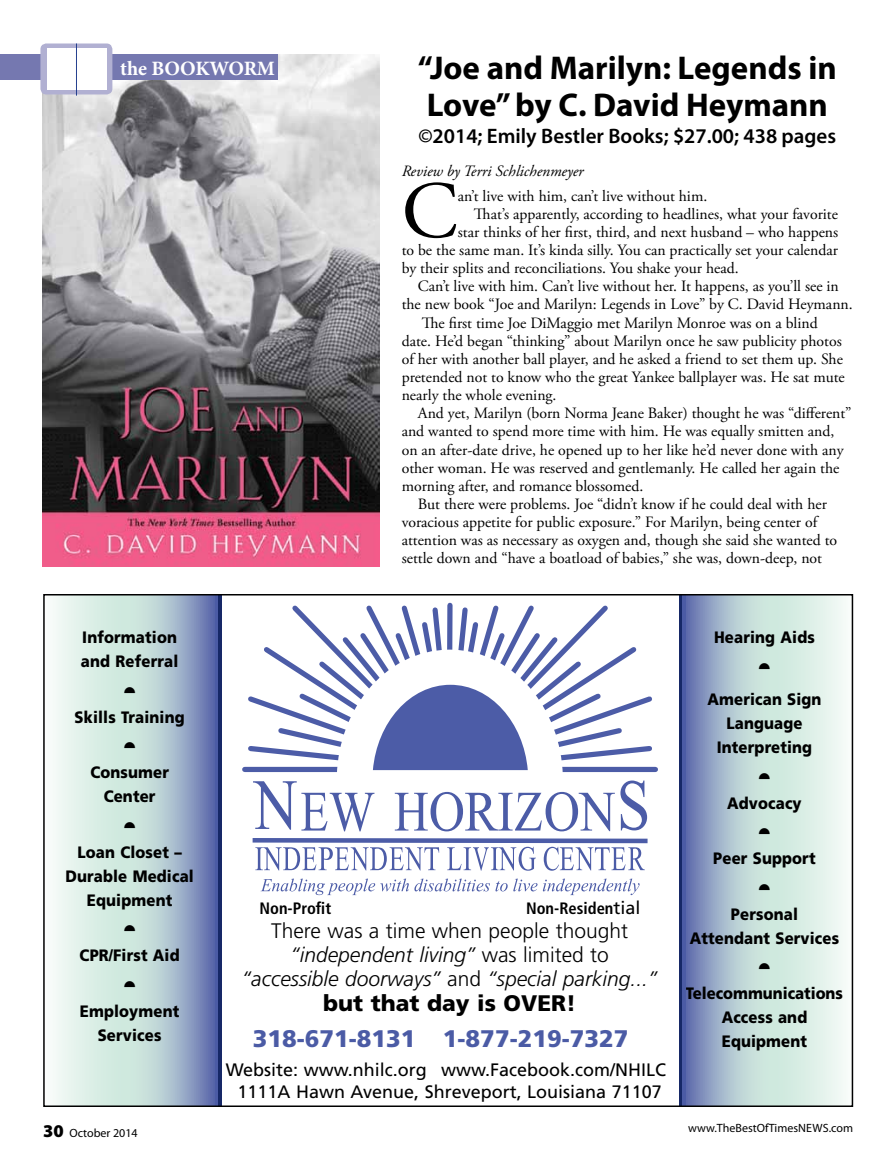
<style>
.page{position:relative;width:891px;height:1161px;background:#fff}
.page>*{position:absolute;margin:0;border:0;box-sizing:border-box;transform-origin:0 0}
.t1{font:80.55px "Adobe Garamond Pro";color:#000}
.t2{font:700 33px/37.5px "Myriad Pro";color:#000}
.t3{font:900 24px "Frutiger LT Std";color:#4b5ba5}
.t4{font:900 22.5px "Frutiger LT Std";color:#000}
.t5{font:italic 300 21px/24px "Frutiger LT Std";color:#000;text-align:center}
.t6{font:600 21px "Myriad Pro";color:#000}
.t7{font:700 20.4px "Minion Pro";letter-spacing:-.01em;color:#fff}
.t8{font:18px/22.5px "Frutiger LT Std";color:#000;text-align:center}
.t9{font:900 16.5px/24px "Frutiger LT Std";letter-spacing:.01em;color:#000;text-align:center;scale:.9 1}
.t10{font:700 condensed 16.5px "Frutiger LT Std";color:#000}
.t11{font:15.75px "Adobe Garamond Pro";color:#000}
.t12{font:italic 15.75px "Adobe Garamond Pro";color:#000}
.t13{font:12px "Myriad Pro";color:#000}
.s1{font-weight:400;font-stretch:normal;font-size:18px}
.s2{font-style:normal}
.s3{font-weight:900;font-size:18px}
</style>
<div class="page">
<img style="left:43px;top:54px;width:336px;height:513px">
<svg style="left:261px;top:879px;width:229px;height:16px"></svg>
<svg style="left:496px;top:879px;width:144px;height:16px"></svg>
<svg style="left:242px;top:603px;width:416px;height:170px"></svg>
<svg style="left:337px;top:650px;width:226px;height:123px"></svg>
<svg style="left:252px;top:781px;width:396px;height:90px"></svg>
<svg style="left:55px;top:597px;width:160px;height:507px;background:#c1d4da"></svg>
<svg style="left:686px;top:597px;width:158px;height:507px;background:#bfd2d9"></svg>
<hr style="left:215px;top:594px;width:3px;height:513px;background:#4b5ba5">
<hr style="left:680px;top:594px;width:3px;height:513px;background:#162867">
<hr style="left:218px;top:594px;width:4px;height:513px;background:#162867">
<hr style="left:683px;top:594px;width:3px;height:513px;background:#4b5ba5">
<div style="left:0;top:54px;width:277px;height:26px;background:#7578b0"></div>
<div style="left:40px;top:44px;width:72px;height:50px;background:#b1b0d2;border-radius:6px"></div>
<div style="left:48px;top:48px;width:59px;height:42px;background:#fff"></div>
<hr style="left:76px;top:44px;width:1px;height:52px;background:#25408f">
<svg style="left:124px;top:686px;width:11px;height:7px"></svg>
<svg style="left:124px;top:742px;width:11px;height:6px"></svg>
<svg style="left:124px;top:821px;width:11px;height:7px"></svg>
<svg style="left:124px;top:925px;width:11px;height:6px"></svg>
<svg style="left:124px;top:981px;width:11px;height:6px"></svg>
<svg style="left:759px;top:663px;width:11px;height:6px"></svg>
<svg style="left:759px;top:773px;width:11px;height:6px"></svg>
<svg style="left:759px;top:828px;width:11px;height:6px"></svg>
<svg style="left:759px;top:884px;width:11px;height:6px"></svg>
<svg style="left:759px;top:963px;width:11px;height:6px"></svg>
<p class="t7" style="left:120px;top:54px;width:156px">the BOOKWORM</p>
<p class="t9" style="left:81px;top:625px;width:110px;text-align:left">Information and Referral</p>
<p class="t9" style="left:75px;top:705px;width:124px">Skills Training</p>
<p class="t9" style="left:90px;top:760px;width:89px">Consumer<br>Center</p>
<h2 class="t2" style="left:418px;top:49px;width:420px">“Joe and Marilyn: Legends in<br>Love” by C. David Heymann</h2>
<h3 class="t6" style="left:418px;top:124px;width:419px">©2014; Emily Bestler Books; $27.00; 438 pages</h3>
<p class="t12" style="left:402px;top:161px;width:183px">Review by Terri Schlichenmeyer</p>
<h1 class="t1" style="left:402px;top:163px;width:58px">C</h1>
<p class="t11" style="left:458px;top:186px;width:251px">an’t live with him, can’t live without him.</p>
<p class="t11" style="left:474px;top:204px;width:366px">That’s apparently, according to headlines, what your favorite</p>
<p class="t11" style="left:458px;top:222px;width:382px">star thinks of her first, third, and next husband – who happens</p>
<p class="t11" style="left:402px;top:241px;width:438px">to be the same man. It’s kinda silly. You can practically set your calendar</p>
<p class="t11" style="left:402px;top:259px;width:339px">by their splits and reconciliations. You shake your head.</p>
<p class="t11" style="left:418px;top:277px;width:422px">Can’t live with him. Can’t live without her. It happens, as you’ll see in</p>
<p class="t11" style="left:402px;top:295px;width:453px">the new book “Joe and Marilyn: Legends in Love” by C. David Heymann.</p>
<p class="t11" style="left:422px;top:313px;width:398px">The first time Joe DiMaggio met Marilyn Monroe was on a blind</p>
<p class="t11" style="left:402px;top:331px;width:442px">date. He’d began “thinking” about Marilyn once he saw publicity photos</p>
<p class="t11" style="left:402px;top:349px;width:443px">of her with another ball player, and he asked a friend to set them up. She</p>
<p class="t11" style="left:402px;top:368px;width:445px">pretended not to know who the great Yankee ballplayer was. He sat mute</p>
<p class="t11" style="left:402px;top:386px;width:156px">nearly the whole evening.</p>
<p class="t11" style="left:418px;top:404px;width:435px">And yet, Marilyn (born Norma Jeane Baker) thought he was “different”</p>
<p class="t11" style="left:402px;top:422px;width:434px">and wanted to spend more time with him. He was equally smitten and,</p>
<p class="t11" style="left:402px;top:440px;width:444px">on an after-date drive, he opened up to her like he’d never done with any</p>
<p class="t11" style="left:402px;top:458px;width:439px">other woman. He was reserved and gentlemanly. He called her again the</p>
<p class="t11" style="left:402px;top:476px;width:243px">morning after, and romance blossomed.</p>
<p class="t11" style="left:418px;top:495px;width:411px">But there were problems. Joe “didn’t know if he could deal with her</p>
<p class="t11" style="left:402px;top:513px;width:417px">voracious appetite for public exposure.” For Marilyn, being center of</p>
<p class="t11" style="left:402px;top:531px;width:437px">attention was as necessary as oxygen and, though she said she wanted to</p>
<p class="t11" style="left:402px;top:549px;width:422px">settle down and “have a boatload of babies,” she was, down-deep, not</p>
<p class="t9" style="left:714px;top:625px;width:113px">Hearing Aids</p>
<p class="t9" style="left:707px;top:688px;width:128px">American Sign<br>Language<br>Interpreting</p>
<p class="t9" style="left:727px;top:791px;width:84px">Advocacy</p>
<p class="t9" style="left:65px;top:840px;width:144px">Loan Closet –<br>Durable Medical<br>Equipment</p>
<p class="t9" style="left:80px;top:943px;width:113px">CPR/First Aid</p>
<p class="t9" style="left:80px;top:999px;width:112px">Employment<br>Services</p>
<p class="t10" style="left:260px;top:898px;width:73px">Non-Profit</p>
<p class="t10" style="left:526px;top:898px;width:116px">Non-Residen<span class="s1">tial</span></p>
<h3 class="t5" style="left:242px;top:919px;width:417px"><span class="s2">There was a time when people thought </span>“independent living” <span class="s2">was limited to </span>“accessible doorways” <span class="s2">and</span> “special parking...”</h3>
<h3 class="t4" style="left:323px;top:990px;width:254px">but that day is OVER!</h3>
<h3 class="t3" style="left:253px;top:1024px;width:377px">318-671-8131 1-877-219-7327</h3>
<p class="t8" style="left:226px;top:1058px;width:442px">Website: www.nhilc.org www.Facebook.com/NHILC<br>1111A Hawn Avenue, Shreveport, Louisiana 71107</p>
<p class="t9" style="left:713px;top:847px;width:115px">Peer Support</p>
<p class="t9" style="left:690px;top:902px;width:168px">Personal<br>Attendant Services</p>
<p class="t9" style="left:686px;top:982px;width:176px">Telecommunications<br>Access and<br>Equipment</p>
<p class="t13" style="left:43px;top:1126px;width:96px"><span class="s3">30</span> October 2014</p>
<p class="t13" style="left:688px;top:1122px;width:167px">www.TheBestOfTimesNews.com</p>
</div>
